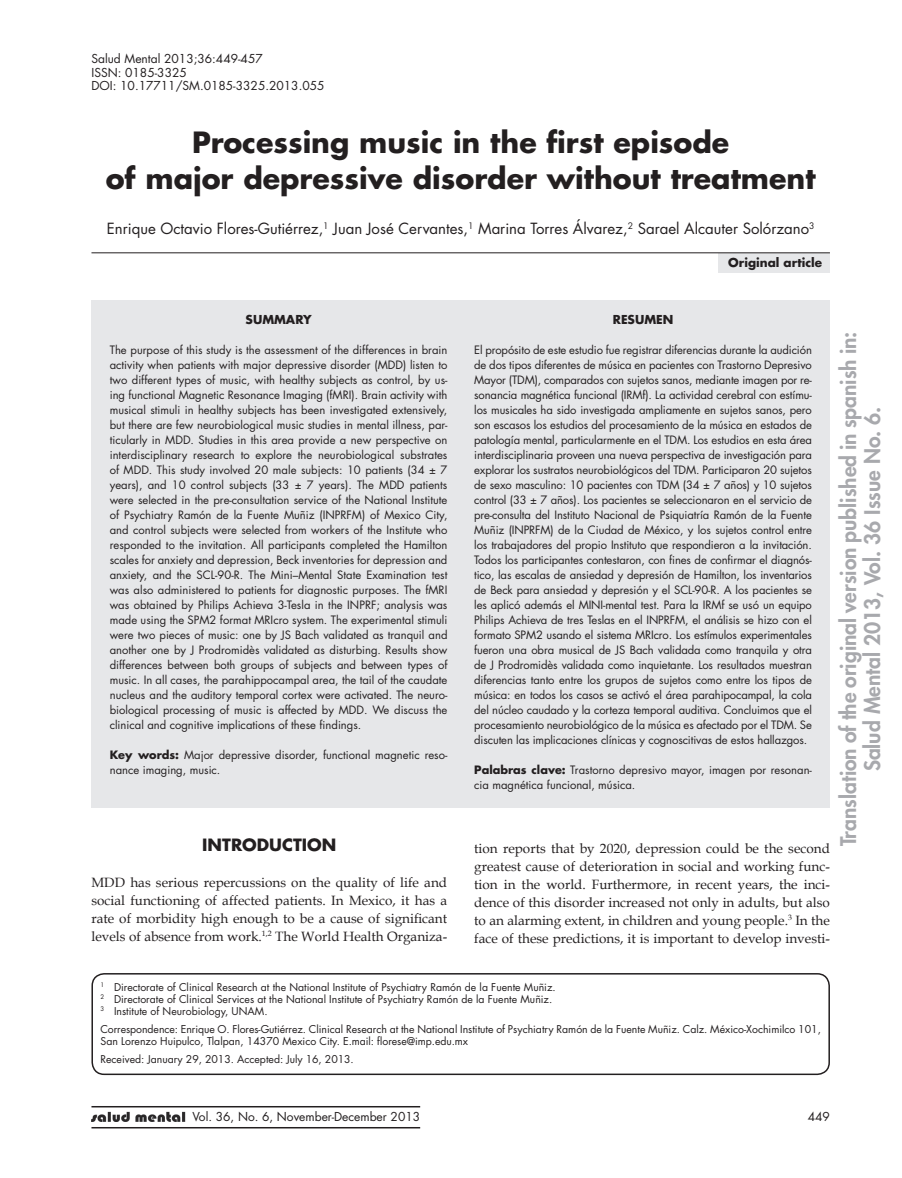
<style>
.page{position:relative;width:902px;height:1178px;background:#fff}
.page>*{position:absolute;margin:0;border:0;box-sizing:border-box;transform-origin:0 0}
.t1{font:700 28.5px/36px "Futura Std";color:#231f20;text-align:center}
.t2{font:800 21px/24px "Futura Std";color:#a8a9ad;text-align:center}
.t3{font:700 16.5px "Futura Std";color:#231f20}
.t4{font:15px "Futura Std";color:#231f20}
.t5{font:13.5px/18px "Book Antiqua";color:#231f20;text-align:justify}
.t6{font:12px/13.5px "Futura Std";color:#231f20}
.t7{font:700 12px "Futura Std";color:#231f20}
.t8{font:11.25px/15px "Futura Std";color:#231f20;text-align:justify}
.t9{font:10.5px/12px "Futura Std";color:#231f20}
.s1{font-weight:700}
</style>
<div class="page">
<hr style="left:91px;top:1106px;width:329px;height:1px;background:#231f20">
<hr style="left:91px;top:1127px;width:329px;height:1px;background:#231f20">
<img style="left:91px;top:1112px;width:95px;height:9px">
<div style="left:718px;top:253px;width:111px;height:19px;background:#e6e7e9"></div>
<hr style="left:91px;top:252px;width:738px;height:1px;background:#231f20">
<div style="left:91px;top:301px;width:738px;height:507px;background:#e6e7e9"></div>
<div style="left:91px;top:973px;width:738px;height:102px;border:2px solid #231f20;border-radius:12px"></div>
<p class="t6" style="left:91px;top:52px;width:234px">Salud Mental 2013;36:449-457<br>ISSN: 0185-3325<br>DOI: 10.17711/SM.0185-3325.2013.055</p>
<h1 class="t1" style="left:106px;top:124px;width:711px">Processing music in the first episode<br>of major depressive disorder without treatment</h1>
<h3 class="t4" style="left:107px;top:219px;width:709px">Enrique Octavio Flores-Gutiérrez,<sup>1</sup> Juan José Cervantes,<sup>1</sup> Marina Torres Álvarez,<sup>2</sup> Sarael Alcauter Solórzano<sup>3</sup></h3>
<p class="t7" style="left:728px;top:255px;width:95px">Original article</p>
<p class="t7" style="left:245px;top:312px;width:67px">SUMMARY</p>
<p class="t8" style="left:110px;top:343px;width:339px">The purpose of this study is the assessment of the differences in brain activity when patients with major depressive disorder (MDD) listen to two different types of music, with healthy subjects as control, by us&shy;ing functional Magnetic Resonance Imaging (fMRI). Brain activity with musical stimuli in healthy subjects has been investigated extensively, but there are few neurobiological music studies in mental illness, par&shy;ticularly in MDD. Studies in this area provide a new perspective on interdisciplinary research to explore the neurobiological substrates of MDD. This study involved 20 male subjects: 10 patients (34 ± 7 years), and 10 control subjects (33 ± 7 years). The MDD patients were selected in the pre-consultation service of the National Institute of Psychiatry Ramón de la Fuente Muñiz (INPRFM) of Mexico City, and control subjects were selected from workers of the Institute who responded to the invitation. All participants completed the Hamilton scales for anxiety and depression, Beck inventories for depression and anxiety, and the SCL-90-R. The Mini–Mental State Examination test was also administered to patients for diagnostic purposes. The fMRI was obtained by Philips Achieva 3-Tesla in the INPRF; analysis was made using the SPM2 format MRIcro system. The experimental stimuli were two pieces of music: one by JS Bach validated as tranquil and another one by J Prodromidès validated as disturbing. Results show differences between both groups of subjects and between types of music. In all cases, the parahippocampal area, the tail of the caudate nucleus and the auditory temporal cortex were activated. The neuro&shy;biological processing of music is affected by MDD. We discuss the clinical and cognitive implications of these findings.</p>
<p class="t8" style="left:110px;top:748px;width:339px"><span class="s1">Key words:</span> Major depressive disorder, functional magnetic reso&shy;nance imaging, music.</p>
<h3 class="t3" style="left:202px;top:834px;width:135px">INTRODUCTION</h3>
<p class="t5" style="left:91px;top:873px;width:357px">MDD has serious repercussions on the quality of life and social functioning of affected patients. In Mexico, it has a rate of morbidity high enough to be a cause of significant levels of absence from work.<sup>1,2</sup> The World Health Organiza-</p>
<p class="t7" style="left:612px;top:312px;width:62px">RESUMEN</p>
<p class="t8" style="left:474px;top:343px;width:339px">El propósito de este estudio fue registrar diferencias durante la audición de dos tipos diferentes de música en pacientes con Trastorno Depresivo Mayor (TDM), comparados con sujetos sanos, mediante imagen por re&shy;sonancia magnética funcional (IRMf). La actividad cerebral con estímu&shy;los musicales ha sido investigada ampliamente en sujetos sanos, pero son escasos los estudios del procesamiento de la música en estados de patología mental, particularmente en el TDM. Los estudios en esta área interdisciplinaria proveen una nueva perspectiva de investigación para explorar los sustratos neurobiológicos del TDM. Participaron 20 sujetos de sexo masculino: 10 pacientes con TDM (34 ± 7 años) y 10 sujetos control (33 ± 7 años). Los pacientes se seleccionaron en el servicio de pre-consulta del Instituto Nacional de Psiquiatría Ramón de la Fuente Muñiz (INPRFM) de la Ciudad de México, y los sujetos control entre los trabajadores del propio Instituto que respondieron a la invitación.<br>Todos los participantes contestaron, con fines de confirmar el diagnós&shy;tico, las escalas de ansiedad y depresión de Hamilton, los inventarios de Beck para ansiedad y depresión y el SCL-90-R. A los pacientes se les aplicó además el MINI-mental test. Para la IRMf se usó un equipo Philips Achieva de tres Teslas en el INPRFM, el análisis se hizo con el formato SPM2 usando el sistema MRIcro. Los estímulos experimentales fueron una obra musical de JS Bach validada como tranquila y otra de J Prodromidès validada como inquietante. Los resultados muestran diferencias tanto entre los grupos de sujetos como entre los tipos de música: en todos los casos se activó el área parahipocampal, la cola del núcleo caudado y la corteza temporal auditiva. Concluimos que el procesamiento neurobiológico de la música es afectado por el TDM. Se discuten las implicaciones clínicas y cognoscitivas de estos hallazgos.</p>
<p class="t8" style="left:474px;top:763px;width:339px"><span class="s1">Palabras clave:</span> Trastorno depresivo mayor, imagen por resonan&shy;cia magnética funcional, música.</p>
<p class="t5" style="left:474px;top:839px;width:357px">tion reports that by 2020, depression could be the second greatest cause of deterioration in social and working func&shy;tion in the world. Furthermore, in recent years, the inci&shy;dence of this disorder increased not only in adults, but also to an alarming extent, in children and young people.<sup>3</sup> In the face of these predictions, it is important to develop investi-</p>
<h2 class="t2" style="left:836px;top:846px;width:516px;rotate:-90deg">Translation of the original version published in spanish in:<br>Salud Mental 2013, Vol. 36 Issue No. 6.</h2>
<p class="t9" style="left:100px;top:981px;width:456px"><sup>1</sup> Directorate of Clinical Research at the National Institute of Psychiatry Ramón de la Fuente Muñiz.<br><sup>2</sup> Directorate of Clinical Services at the National Institute of Psychiatry Ramón de la Fuente Muñiz.<br><sup>3</sup> Institute of Neurobiology, UNAM.</p>
<p class="t9" style="left:100px;top:1023px;width:721px">Correspondence: Enrique O. Flores-Gutiérrez. Clinical Research at the National Institute of Psychiatry Ramón de la Fuente Muñiz. Calz. México-Xochimilco 101,<br>San Lorenzo Huipulco, Tlalpan, 14370 Mexico City. E.mail: florese@imp.edu.mx</p>
<p class="t9" style="left:100px;top:1053px;width:255px">Received: January 29, 2013. Accepted: July 16, 2013.</p>
<p class="t6" style="left:192px;top:1110px;width:229px">Vol. 36, No. 6, November-December 2013</p>
<p class="t6" style="left:807px;top:1110px;width:24px">449</p>
</div>
